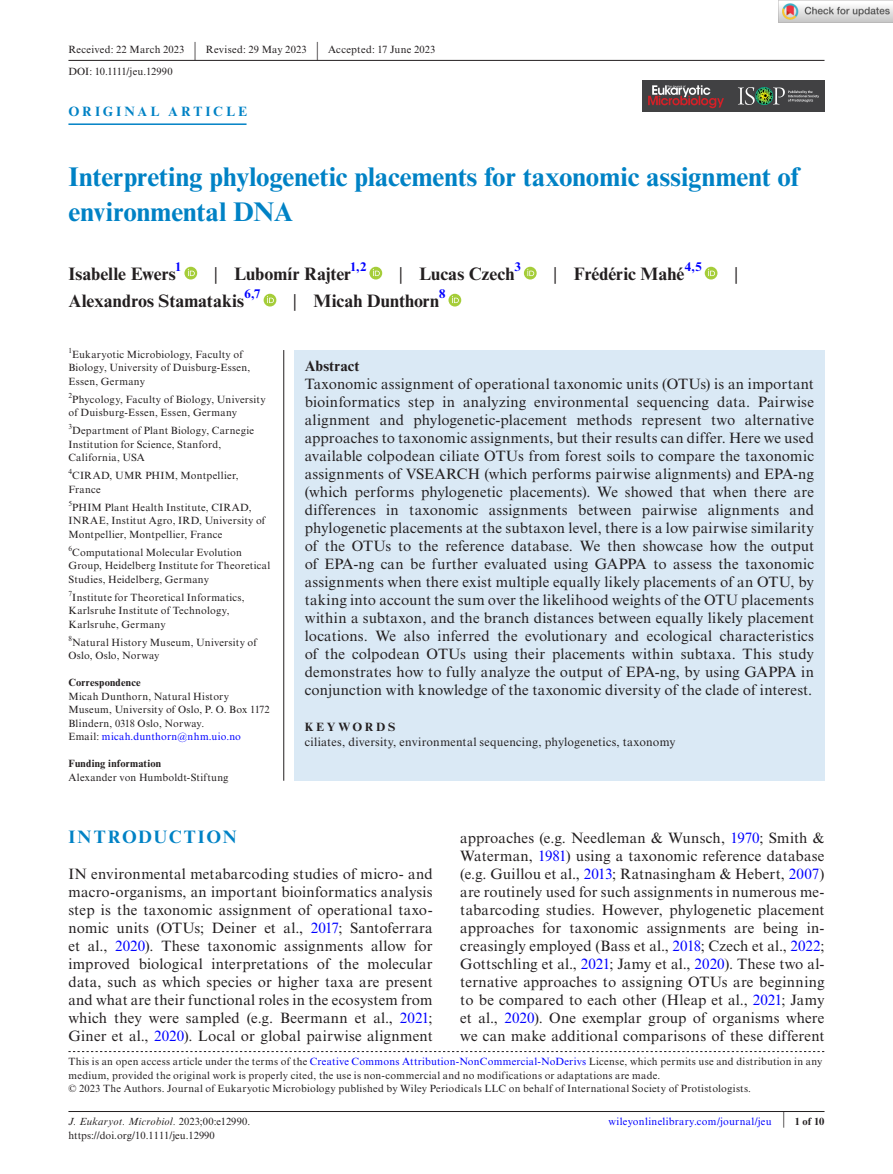
<style>
.page{position:relative;width:893px;height:1174px;background:#fff}
.page>*{position:absolute;margin:0;border:0;box-sizing:border-box;transform-origin:0 0}
.t1{font:700 27px/34.5px "Times New Roman MT Std";letter-spacing:-.005em;color:#0082c5}
.t2{font:700 18px "Times New Roman MT Std";color:#231f20}
.t3{font:700 18px "Times New Roman MT Std";letter-spacing:.085em;color:#0082c5}
.t4{font:18px "Times New Roman MT Std";color:#231f20}
.t5{font:15px/18px "Times New Roman MT Std";letter-spacing:.01em;color:#231f20;text-align:justify}
.t6{font:700 15px "Times New Roman MT Std";letter-spacing:.005em;color:#231f20}
.t7{font:700 13.5px "Times New Roman MT Std";letter-spacing:.22em;color:#0082c5}
.t8{font:700 12.6px "Times New Roman MT Std";color:#00f}
.t9{font:12px "Times New Roman MT Std";letter-spacing:.02em;color:#231f20}
.t10{font:700 12px "Times New Roman MT Std";letter-spacing:.23em;color:#231f20}
.t11{font:10.5px/13.5px "Times New Roman MT Std";letter-spacing:.025em;color:#231f20}
.t12{font:700 10.5px "Times New Roman MT Std";letter-spacing:.02em;color:#231f20}
.t13{font:italic 10.5px "Times New Roman MT Std";letter-spacing:.02em;color:#231f20}
.t14{font:10.5px "Times New Roman MT Std";letter-spacing:.025em;color:#00f}
.t15{font:10.5px "Times New Roman MT Std";color:#231f20}
.s1{font-size:19.65px}
.s2{font-weight:400}
.s3{color:#00f}
.s4{font-style:normal}
.s5{font-weight:400;font-size:17.4px}
</style>
<div class="page">
<hr style="left:68px;top:1111px;width:756px;height:1px;background:#231f20">
<img style="left:643px;top:80px;width:181px;height:32px">
<hr style="left:68px;top:60px;width:756px;height:1px;background:#231f20">
<hr style="left:68px;top:123px;width:179px;height:2px;background:#0082c5">
<div style="left:184px;top:267px;width:13px;height:12px;background:#a5cd39;border-radius:50%"></div>
<svg style="left:188px;top:269px;width:7px;height:7px"></svg>
<div style="left:369px;top:267px;width:13px;height:12px;background:#a5cd39;border-radius:50%"></div>
<svg style="left:373px;top:269px;width:7px;height:7px"></svg>
<div style="left:524px;top:267px;width:13px;height:12px;background:#a5cd39;border-radius:50%"></div>
<svg style="left:527px;top:269px;width:7px;height:7px"></svg>
<div style="left:705px;top:267px;width:12px;height:12px;background:#a5cd39;border-radius:50%"></div>
<svg style="left:708px;top:269px;width:7px;height:7px"></svg>
<div style="left:264px;top:294px;width:12px;height:12px;background:#a5cd39;border-radius:50%"></div>
<svg style="left:267px;top:296px;width:7px;height:7px"></svg>
<div style="left:448px;top:294px;width:13px;height:12px;background:#a5cd39;border-radius:50%"></div>
<svg style="left:452px;top:296px;width:7px;height:7px"></svg>
<hr style="left:283px;top:350px;width:1px;height:430px;background:#231f20">
<div style="left:294px;top:350px;width:530px;height:407px;background:#dae9f5"></div>
<div style="left:294px;top:756px;width:530px;height:24px;background:#dae9f5"></div>
<svg style="left:68px;top:1051px;width:756px;height:1px"></svg>
<img style="left:779px;top:0;width:114px;height:23px">
<p class="t11" style="left:68px;top:39px;width:368px;line-height:22.2px">Received: 22 March 2023 <span class="s1">|</span> Revised: 29 May 2023 <span class="s1">|</span> Accepted: 17 June 2023<br>DOI: 10.1111/jeu.12990</p>
<p class="t7" style="left:68px;top:103px;width:180px">ORIGINAL ARTICLE</p>
<h1 class="t1" style="left:68px;top:159px;width:732px">Interpreting phylogenetic placements for taxonomic assignment of environmental DNA</h1>
<p class="t8" style="left:175px;top:259px;width:8px">1</p>
<p class="t2" style="left:214px;top:262px;width:139px"><span class="s2">|</span> Lubomír Rajter</p>
<p class="t8" style="left:350px;top:259px;width:18px">1,2</p>
<p class="t2" style="left:399px;top:262px;width:117px"><span class="s2">|</span> Lucas Czech</p>
<p class="t8" style="left:515px;top:259px;width:8px">3</p>
<p class="t2" style="left:554px;top:262px;width:132px"><span class="s2">|</span> Frédéric Mahé</p>
<p class="t8" style="left:685px;top:259px;width:19px">4,5</p>
<p class="t4" style="left:734px;top:263px;width:5px">|</p>
<p class="t2" style="left:68px;top:289px;width:177px">Alexandros Stamatakis</p>
<p class="t8" style="left:245px;top:286px;width:18px">6,7</p>
<p class="t2" style="left:293px;top:289px;width:147px"><span class="s2">|</span> Micah Dunthorn</p>
<p class="t8" style="left:439px;top:286px;width:8px">8</p>
<p class="t2" style="left:68px;top:262px;width:109px">Isabelle Ewers</p>
<p class="t11" style="left:68px;top:347px;width:183px"><sup>1</sup>Eukaryotic Microbiology, Faculty of<br>Biology, University of Duisburg-Essen,<br>Essen, Germany</p>
<p class="t11" style="left:68px;top:392px;width:199px"><sup>2</sup>Phycology, Faculty of Biology, University of Duisburg-Essen, Essen, Germany</p>
<p class="t11" style="left:68px;top:424px;width:187px"><sup>3</sup>Department of Plant Biology, Carnegie<br>Institution for Science, Stanford,<br>California, USA</p>
<p class="t11" style="left:68px;top:469px;width:172px"><sup>4</sup>CIRAD, UMR PHIM, Montpellier,<br>France</p>
<p class="t11" style="left:68px;top:500px;width:199px"><sup>5</sup>PHIM Plant Health Institute, CIRAD,<br>INRAE, Institut Agro, IRD, University of<br>Montpellier, Montpellier, France</p>
<p class="t11" style="left:68px;top:545px;width:203px"><sup>6</sup>Computational Molecular Evolution<br>Group, Heidelberg Institute for Theoretical<br>Studies, Heidelberg, Germany</p>
<p class="t11" style="left:68px;top:590px;width:178px"><sup>7</sup>Institute for Theoretical Informatics,<br>Karlsruhe Institute of Technology,<br>Karlsruhe, Germany</p>
<p class="t11" style="left:68px;top:635px;width:190px"><sup>8</sup>Natural History Museum, University of<br>Oslo, Oslo, Norway</p>
<p class="t12" style="left:68px;top:676px;width:74px">Correspondence</p>
<p class="t11" style="left:68px;top:689px;width:203px">Micah Dunthorn, Natural History Museum, University of Oslo, P. O. Box 1172<br>Blindern, 0318 Oslo, Norway.<br>Email: <span class="s3">micah.dunthorn@nhm.uio.no</span></p>
<p class="t12" style="left:68px;top:757px;width:94px">Funding information</p>
<p class="t11" style="left:68px;top:770px;width:162px">Alexander von Humboldt-Stiftung</p>
<p class="t6" style="left:305px;top:357px;width:56px">Abstract</p>
<p class="t5" style="left:305px;top:375px;width:511px">Taxonomic assignment of operational taxonomic units (OTUs) is an important bioinformatics step in analyzing environmental sequencing data. Pairwise alignment and phylogenetic-placement methods represent two alternative approaches to taxonomic assignments, but their results can differ. Here we used available colpodean ciliate OTUs from forest soils to compare the taxonomic assignments of VSEARCH (which performs pairwise alignments) and EPA-ng (which performs phylogenetic placements). We showed that when there are differences in taxonomic assignments between pairwise alignments and phylogenetic placements at the subtaxon level, there is a low pairwise similarity of the OTUs to the reference database. We then showcase how the output of EPA-ng can be further evaluated using GAPPA to assess the taxonomic assignments when there exist multiple equally likely placements of an OTU, by taking into account the sum over the likelihood weights of the OTU placements within a subtaxon, and the branch distances between equally likely placement locations. We also inferred the evolutionary and ecological characteristics of the colpodean OTUs using their placements within subtaxa. This study demonstrates how to fully analyze the output of EPA-ng, by using GAPPA in conjunction with knowledge of the taxonomic diversity of the clade of interest.</p>
<p class="t10" style="left:305px;top:720px;width:92px">KEYWORDS</p>
<p class="t9" style="left:305px;top:735px;width:372px">ciliates, diversity, environmental sequencing, phylogenetics, taxonomy</p>
<p class="t3" style="left:68px;top:826px;width:170px">INTRODUCTION</p>
<p class="t5" style="left:68px;top:865px;width:366px">IN environmental metabarcoding studies of micro- and macro-organisms, an important bioinformatics analysis step is the taxonomic assignment of operational taxo&shy;nomic units (OTUs; Deiner et al., <span class="s3">2017</span>; Santoferrara et al., <span class="s3">2020</span>). These taxonomic assignments allow for improved biological interpretations of the molecular data, such as which species or higher taxa are present and what are their functional roles in the ecosystem from which they were sampled (e.g. Beermann et al., <span class="s3">2021</span>; Giner et al., <span class="s3">2020</span>). Local or global pairwise alignment</p>
<p class="t5" style="left:460px;top:829px;width:366px">approaches (e.g. Needleman &amp; Wunsch, <span class="s3">1970</span>; Smith &amp; Waterman, <span class="s3">1981</span>) using a taxonomic reference database (e.g. Guillou et al., <span class="s3">2013</span>; Ratnasingham &amp; Hebert, <span class="s3">2007</span>) are routinely used for such assignments in numerous me&shy;tabarcoding studies. However, phylogenetic placement approaches for taxonomic assignments are being in&shy;creasingly employed (Bass et al., <span class="s3">2018</span>; Czech et al., <span class="s3">2022</span>; Gottschling et al., <span class="s3">2021</span>; Jamy et al., <span class="s3">2020</span>). These two al&shy;ternative approaches to assigning OTUs are beginning to be compared to each other (Hleap et al., <span class="s3">2021</span>; Jamy et al., <span class="s3">2020</span>). One exemplar group of organisms where we can make additional comparisons of these different</p>
<p class="t11" style="left:68px;top:1055px;width:756px">This is an open access article under the terms of the <span class="s3">Creative Commons Attribution-NonCommercial-NoDerivs</span> License, which permits use and distribution in any medium, provided the original work is properly cited, the use is non-commercial and no modifications or adaptations are made.<br>© 2023 The Authors. Journal of Eukaryotic Microbiology published by Wiley Periodicals LLC on behalf of International Society of Protistologists.</p>
<p class="t13" style="left:68px;top:1115px;width:183px">J. Eukaryot. Microbiol. <span class="s4">2023;00:e12990.</span></p>
<p class="t12" style="left:783px;top:1115px;width:43px"><span class="s5">|</span> 1 of 10</p>
<p class="t15" style="left:68px;top:1129px;width:148px">https://doi.org/10.1111/jeu.12990</p>
<p class="t14" style="left:608px;top:1115px;width:164px">wileyonlinelibrary.com/journal/jeu</p>
</div>
